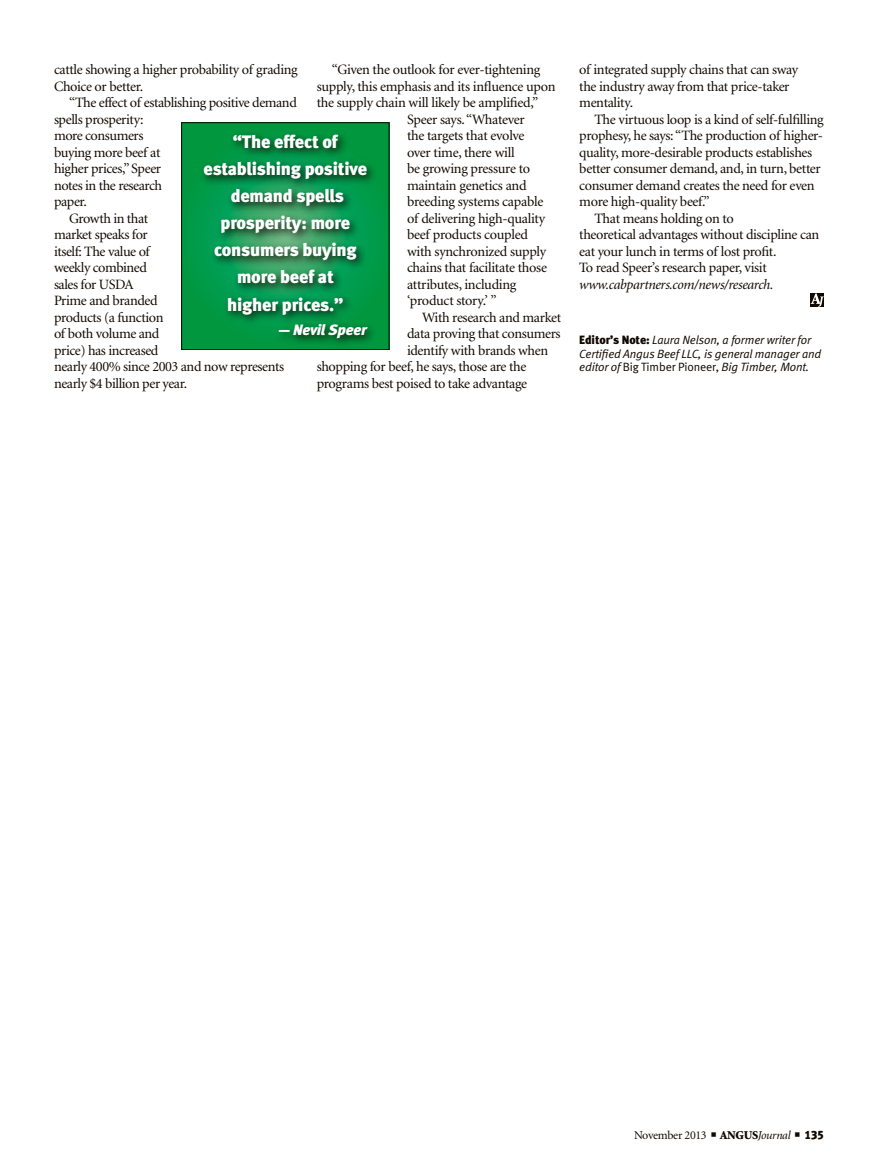
<style>
.page{position:relative;width:878px;height:1168px;background:#fff}
.page>*{position:absolute;margin:0;border:0;box-sizing:border-box;transform-origin:0 0}
.reverse_pull_quote{font:18px/27px "Meta Black LF";letter-spacing:-.01em;color:#fff;text-align:center}
.reverse_pull_quote-2{font:italic 15px "Meta Black LF";letter-spacing:-.01em;color:#fff}
.body_text{font:14.25px/16.5px "Minion";letter-spacing:-.025em;color:#110800}
.editor_s_note{font:italic 12px/13.5px "Meta Normal LF";letter-spacing:-.01em;color:#110800}
.t1{font:12px "Minion";letter-spacing:-.025em;color:#110800}
.s1{font-style:italic}
.s2{font-family:"Meta Black LF";font-style:normal}
.s3{font-style:normal}
.s4{font-weight:900}
.s5{font-family:"Meta Black LF"}
</style>
<div class="page">
<svg style="left:810px;top:293px;width:14px;height:14px"></svg>
<div style="left:182px;top:123px;width:207px;height:227px;background:#00973f"></div>
<div style="left:199px;top:130px;width:179px;height:218px;background:#110800;opacity:.86"></div>
<p class="body_text" style="left:332px;top:62px;width:210px">“Given the outlook for ever-tightening</p>
<p class="body_text" style="left:316px;top:78px;width:240px">supply, this emphasis and its influence upon</p>
<p class="body_text" style="left:316px;top:95px;width:223px">the supply chain will likely be amplified,”</p>
<p class="body_text" style="left:407px;top:111px;width:119px">Speer says. “Whatever</p>
<p class="body_text" style="left:407px;top:128px;width:119px">the targets that evolve</p>
<p class="body_text" style="left:407px;top:144px;width:109px">over time, there will</p>
<p class="body_text" style="left:407px;top:161px;width:124px">be growing pressure to</p>
<p class="body_text" style="left:407px;top:177px;width:121px">maintain genetics and</p>
<p class="body_text" style="left:407px;top:194px;width:138px">breeding systems capable</p>
<p class="body_text" style="left:407px;top:210px;width:140px">of delivering high-quality</p>
<p class="body_text" style="left:407px;top:227px;width:122px">beef products coupled</p>
<p class="body_text" style="left:407px;top:243px;width:141px">with synchronized supply</p>
<p class="body_text" style="left:407px;top:260px;width:141px">chains that facilitate those</p>
<p class="body_text" style="left:407px;top:276px;width:111px">attributes, including</p>
<p class="body_text" style="left:407px;top:293px;width:91px">‘product story.’ ”</p>
<p class="body_text" style="left:422px;top:309px;width:141px">With research and market</p>
<p class="body_text" style="left:407px;top:326px;width:155px">data proving that consumers</p>
<p class="body_text" style="left:407px;top:342px;width:143px">identify with brands when</p>
<p class="body_text" style="left:316px;top:359px;width:211px">shopping for beef, he says, those are the</p>
<p class="body_text" style="left:316px;top:375px;width:212px">programs best poised to take advantage</p>
<p class="body_text" style="left:54px;top:62px;width:245px">cattle showing a higher probability of grading<br>Choice or better.</p>
<p class="body_text" style="left:54px;top:95px;width:244px;text-indent:15px">“The effect of establishing positive demand spells prosperity:<br>more consumers<br>buying more beef at<br>higher prices,” Speer<br>notes in the research<br>paper.</p>
<p class="body_text" style="left:54px;top:210px;width:231px;text-indent:15px">Growth in that<br>market speaks for<br>itself: The value of<br>weekly combined<br>sales for USDA<br>Prime and branded<br>products (a function<br>of both volume and<br>price) has increased<br>nearly 400% since 2003 and now represents nearly $4 billion per year.</p>
<p class="reverse_pull_quote" style="left:203px;top:129px;width:165px">“The effect of establishing positive demand spells prosperity: more consumers buying more beef at<br>higher prices.”</p>
<p class="reverse_pull_quote-2" style="left:278px;top:320px;width:90px">— Nevil Speer</p>
<p class="body_text" style="left:579px;top:62px;width:220px">of integrated supply chains that can sway the industry away from that price-taker mentality.</p>
<p class="body_text" style="left:579px;top:111px;width:246px;text-indent:15px">The virtuous loop is a kind of self-fulfilling prophesy, he says: “The production of higher&shy;quality, more-desirable products establishes better consumer demand, and, in turn, better consumer demand creates the need for even more high-quality beef.”</p>
<p class="body_text" style="left:579px;top:210px;width:241px;text-indent:15px">That means holding on to<br>theoretical advantages without discipline can eat your lunch in terms of lost profit.<br>To read Speer’s research paper, visit <span class="s1">www.cabpartners.com/news/research.</span></p>
<p class="editor_s_note" style="left:579px;top:333px;width:243px"><span class="s2">Editor’s Note:</span> Laura Nelson, a former writer for<br>Certified Angus Beef LLC, is general manager and editor of <span class="s3">Big Timber Pioneer,</span> Big Timber, Mont.</p>
<p class="t1" style="left:634px;top:1129px;width:191px">November 2013 ■ <span class="s4">ANGUS</span><span class="s1">Journal</span> ■ <span class="s5">135</span></p>
</div>
